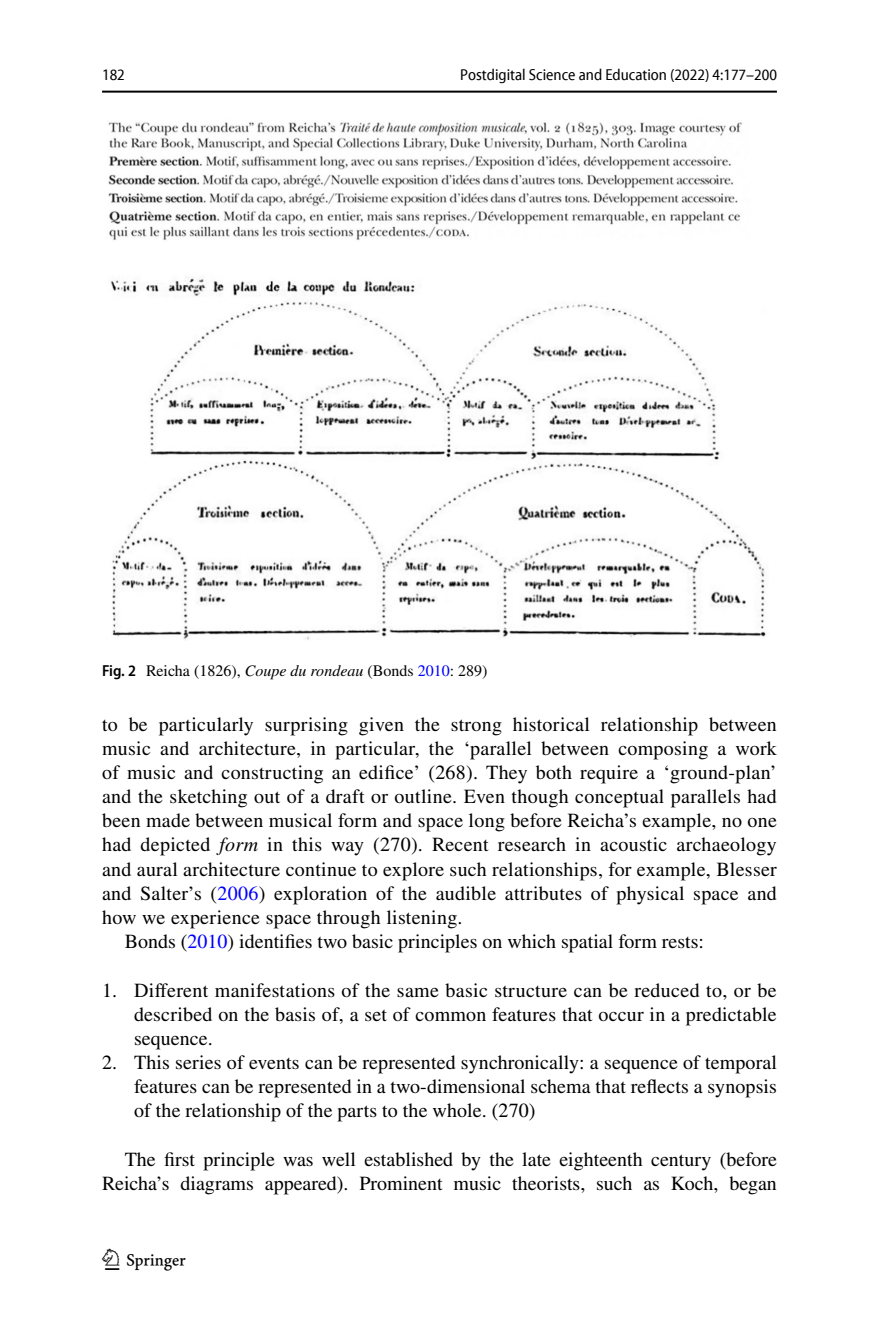
<style>
.page{position:relative;width:879px;height:1333px;background:#fff}
.page>*{position:absolute;margin:0;border:0;box-sizing:border-box;transform-origin:0 0}
.t1{font:30px "Springnew Regular 4";color:#000}
.t2{font:20px/24px "STIX";letter-spacing:.015em;color:#000;text-align:justify}
.t3{font:semi-condensed 16px "Myriad Pro Unic";color:#000}
.t4{font:16px "STIX";color:#000}
.s1{font-family:"Myriad Pro";font-weight:600;font-stretch:semi-condensed}
.s2{font-style:italic}
.s3{color:#00f}
</style>
<div class="page">
<hr style="left:102px;top:91px;width:675px;height:2px;background:#000">
<img style="left:108px;top:122px;width:658px;height:518px">
<p class="t3" style="left:102px;top:69px;width:24px">182</p>
<p class="t3" style="left:460px;top:69px;width:318px">Postdigital Science and Education (2022) 4:177–200</p>
<p class="t4" style="left:102px;top:659px;width:387px"><span class="s1">Fig. 2</span> Reicha (1826), <span class="s2">Coupe du rondeau</span> (Bonds <span class="s3">2010</span>: 289)</p>
<p class="t2" style="left:102px;top:714px;width:676px">to be particularly surprising given the strong historical relationship between</p>
<p class="t2" style="left:102px;top:738px;width:676px">music and architecture, in particular, the ‘parallel between composing a work</p>
<p class="t2" style="left:102px;top:762px;width:676px">of music and constructing an edifice’ (268). They both require a ‘ground-plan’</p>
<p class="t2" style="left:102px;top:786px;width:676px">and the sketching out of a draft or outline. Even though conceptual parallels had</p>
<p class="t2" style="left:102px;top:810px;width:676px">been made between musical form and space long before Reicha’s example, no one</p>
<p class="t2" style="left:102px;top:834px;width:676px">had depicted <span class="s2">form</span> in this way (270). Recent research in acoustic archaeology</p>
<p class="t2" style="left:102px;top:858px;width:676px">and aural architecture continue to explore such relationships, for example, Blesser</p>
<p class="t2" style="left:102px;top:882px;width:676px">and Salter’s (<span class="s3">2006</span>) exploration of the audible attributes of physical space and</p>
<p class="t2" style="left:102px;top:906px;width:362px">how we experience space through listening.</p>
<p class="t2" style="left:125px;top:930px;width:581px">Bonds (<span class="s3">2010</span>) identifies two basic principles on which spatial form rests:</p>
<p class="t2" style="left:134px;top:979px;width:644px;text-indent:-32px">1. Different manifestations of the same basic structure can be reduced to, or be described on the basis of, a set of common features that occur in a predictable sequence.</p>
<p class="t2" style="left:134px;top:1051px;width:644px;text-indent:-32px">2. This series of events can be represented synchronically: a sequence of temporal features can be represented in a two-dimensional schema that reflects a synopsis of the relationship of the parts to the whole. (270)</p>
<p class="t2" style="left:102px;top:1148px;width:676px;text-align:right">The first principle was well established by the late eighteenth century (before<br>Reicha’s diagrams appeared). Prominent music theorists, such as Koch, began</p>
<h1 class="t1" style="left:105px;top:1248px;width:83px">1 3</h1>
</div>
